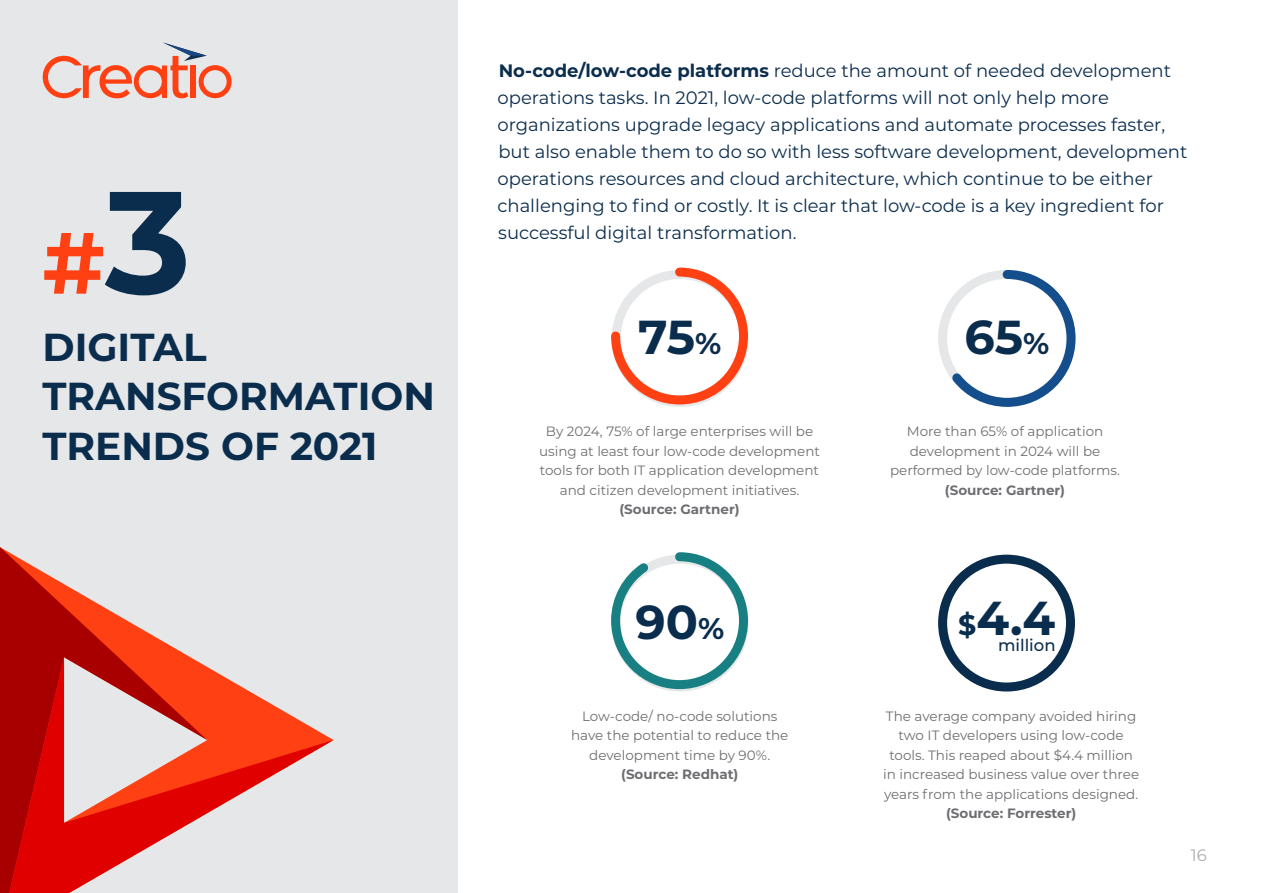
<style>
.page{position:relative;width:1263px;height:893px;background:#fff}
.page>*{position:absolute;margin:0;border:0;box-sizing:border-box;transform-origin:0 0}
.t1{font:700 86.7px "Montserrat";color:#ff4013}
.t2{font:700 47.55px "Montserrat";color:#0b2d4d}
.t3{font:700 39px/49.5px "Montserrat";color:#0b2d4d}
.t4{font:18px/27px "Montserrat";color:#0b2d4d}
.t5{font:500 16.5px "Montserrat";color:#0b2d4d}
.t6{font:16.5px "Montserrat";color:#a9abae}
.t7{font:13.5px/19.5px "Montserrat";color:#6d6e71;text-align:center}
.t8{font:700 13.5px "Montserrat";color:#6d6e71}
.s1{font-size:145.35px;color:#0b2d4d}
.s2{font-weight:700}
.s3{font-size:29.85px}
.s4{font-size:28.5px}
</style>
<div class="page">
<div style="left:0;top:0;width:457px;height:893px;background:#e6e7e8"></div>
<svg style="left:43px;top:43px;width:189px;height:55px"></svg>
<svg style="left:944px;top:270px;width:132px;height:137px"></svg>
<svg style="left:0;top:547px;width:190px;height:110px"></svg>
<svg style="left:0;top:657px;width:334px;height:236px"></svg>
<div style="left:938px;top:555px;width:137px;height:136px;border:9px solid #0b2d4d;border-radius:50%"></div>
<svg style="left:611px;top:267px;width:138px;height:140px"></svg>
<svg style="left:611px;top:552px;width:138px;height:140px"></svg>
<h1 class="t1" style="left:43px;top:200px;width:150px">#<span class="s1">3</span></h1>
<h3 class="t3" style="left:43px;top:320px;width:394px">DIGITAL<br>TRANSFORMATION<br>TRENDS OF 2021</h3>
<p class="t4" style="left:497px;top:56px;width:691px"><span class="s2">No-code/low-code platforms</span> reduce the amount of needed development operations tasks. In 2021, low-code platforms will not only help more organizations upgrade legacy applications and automate processes faster, but also enable them to do so with less software development, development operations resources and cloud architecture, which continue to be either challenging to find or costly. It is clear that low-code is a key ingredient for successful digital transformation.</p>
<h2 class="t2" style="left:638px;top:303px;width:85px">75<span class="s3">%</span></h2>
<p class="t7" style="left:539px;top:421px;width:282px">By 2024, 75% of large enterprises will be using at least four low-code development tools for both IT application development and citizen development initiatives.</p>
<p class="t8" style="left:619px;top:499px;width:122px">(Source: Gartner)</p>
<h2 class="t2" style="left:635px;top:587px;width:90px">90<span class="s3">%</span></h2>
<p class="t7" style="left:571px;top:706px;width:219px">Low-code/ no-code solutions have the potential to reduce the development time by 90%.</p>
<p class="t8" style="left:621px;top:765px;width:119px">(Source: Redhat)</p>
<h2 class="t2" style="left:964px;top:303px;width:86px">65<span class="s3">%</span></h2>
<p class="t7" style="left:890px;top:421px;width:231px">More than 65% of application development in 2024 will be performed by low-code platforms.</p>
<p class="t8" style="left:945px;top:480px;width:122px">(Source: Gartner)</p>
<h2 class="t2" style="left:958px;top:583px;width:99px"><span class="s4">$</span>4.4</h2>
<p class="t5" style="left:998px;top:634px;width:59px">million</p>
<p class="t7" style="left:883px;top:706px;width:257px">The average company avoided hiring two IT developers using low-code tools. This reaped about $4.4 million in increased business value over three years from the applications designed.</p>
<p class="t8" style="left:946px;top:804px;width:132px">(Source: Forrester)</p>
<p class="t6" style="left:1191px;top:844px;width:18px">16</p>
</div>
